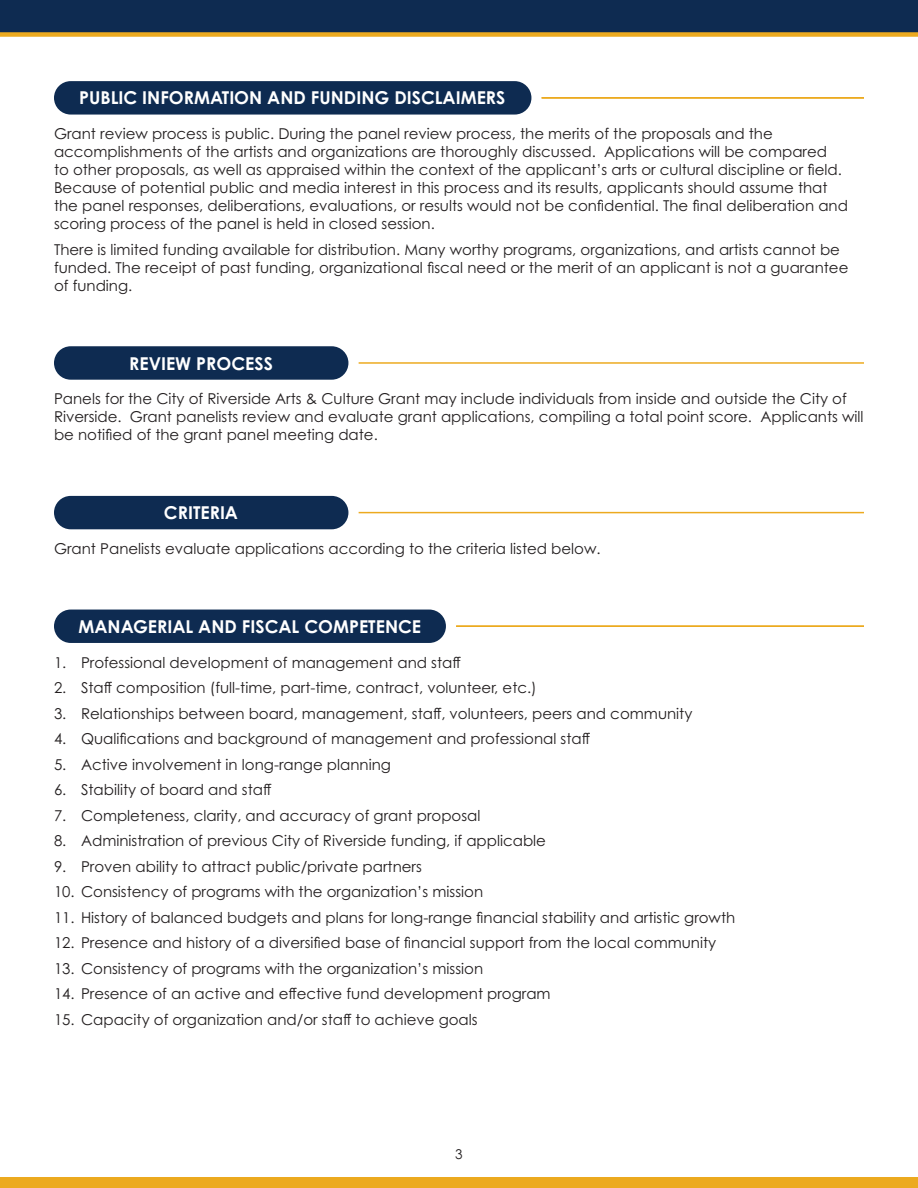
<style>
.page{position:relative;width:918px;height:1188px;background:#fff}
.page>*{position:absolute;margin:0;border:0;box-sizing:border-box;transform-origin:0 0}
.t1{font:700 17.7px "Century Gothic Pro";color:#fff}
.t2{font:15px/18px "Century Gothic Pro";color:#231f20}
.t3{font:13.5px "Century Gothic Pro";color:#231f20}
</style>
<div class="page">
<svg style="left:0;top:0;width:918px;height:37px;background:#2a3b4c"></svg>
<div style="left:0;top:1177px;width:918px;height:11px;background:#ecaa1f"></div>
<hr style="left:456px;top:626px;width:408px;height:1px;background:#ecaa1f">
<div style="left:54px;top:610px;width:392px;height:33px;background:#0e2b51;border-radius:17px"></div>
<div style="left:54px;top:496px;width:294px;height:33px;background:#0e2b51;border-radius:17px"></div>
<hr style="left:359px;top:512px;width:505px;height:1px;background:#ecaa1f">
<div style="left:54px;top:346px;width:294px;height:34px;background:#0e2b51;border-radius:17px"></div>
<hr style="left:359px;top:362px;width:505px;height:2px;background:#ecaa1f">
<hr style="left:542px;top:97px;width:322px;height:2px;background:#ecaa1f">
<div style="left:54px;top:81px;width:477px;height:34px;background:#0e2b51;border-radius:17px"></div>
<p class="t1" style="left:79px;top:87px;width:428px">PUBLIC INFORMATION AND FUNDING DISCLAIMERS</p>
<p class="t2" style="left:54px;top:125px;width:796px">Grant review process is public. During the panel review process, the merits of the proposals and the accomplishments of the artists and organizations are thoroughly discussed. Applications will be compared<br>to other proposals, as well as appraised within the context of the applicant’s arts or cultural discipline or field.<br>Because of potential public and media interest in this process and its results, applicants should assume that the panel responses, deliberations, evaluations, or results would not be confidential. The final deliberation and scoring process of the panel is held in closed session.</p>
<p class="t2" style="left:54px;top:240px;width:796px">There is limited funding available for distribution. Many worthy programs, organizations, and artists cannot be funded. The receipt of past funding, organizational fiscal need or the merit of an applicant is not a guarantee of funding.</p>
<p class="t1" style="left:129px;top:352px;width:145px">REVIEW PROCESS</p>
<p class="t2" style="left:54px;top:390px;width:811px">Panels for the City of Riverside Arts &amp; Culture Grant may include individuals from inside and outside the City of<br>Riverside. Grant panelists review and evaluate grant applications, compiling a total point score. Applicants will be notified of the grant panel meeting date.</p>
<p class="t1" style="left:164px;top:502px;width:76px">CRITERIA</p>
<p class="t2" style="left:54px;top:539px;width:548px">Grant Panelists evaluate applications according to the criteria listed below.</p>
<p class="t1" style="left:78px;top:615px;width:344px">MANAGERIAL AND FISCAL COMPETENCE</p>
<p class="t2" style="left:54px;top:653px;width:408px">1. Professional development of management and staff</p>
<p class="t2" style="left:54px;top:678px;width:484px">2. Staff composition (full-time, part-time, contract, volunteer, etc.)</p>
<p class="t2" style="left:54px;top:704px;width:640px">3. Relationships between board, management, staff, volunteers, peers and community</p>
<p class="t2" style="left:54px;top:729px;width:538px">4. Qualifications and background of management and professional staff</p>
<p class="t2" style="left:54px;top:755px;width:338px">5. Active involvement in long-range planning</p>
<p class="t2" style="left:54px;top:780px;width:219px">6. Stability of board and staff</p>
<p class="t2" style="left:54px;top:806px;width:428px">7. Completeness, clarity, and accuracy of grant proposal</p>
<p class="t2" style="left:54px;top:831px;width:493px">8. Administration of previous City of Riverside funding, if applicable</p>
<p class="t2" style="left:54px;top:857px;width:369px">9. Proven ability to attract public/private partners</p>
<p class="t2" style="left:54px;top:882px;width:431px">10. Consistency of programs with the organization’s mission</p>
<p class="t2" style="left:54px;top:908px;width:683px">11. History of balanced budgets and plans for long-range financial stability and artistic growth</p>
<p class="t2" style="left:54px;top:933px;width:664px">12. Presence and history of a diversified base of financial support from the local community</p>
<p class="t2" style="left:54px;top:959px;width:431px">13. Consistency of programs with the organization’s mission</p>
<p class="t2" style="left:54px;top:984px;width:498px">14. Presence of an active and effective fund development program</p>
<p class="t2" style="left:54px;top:1010px;width:425px">15. Capacity of organization and/or staff to achieve goals</p>
<p class="t3" style="left:455px;top:1146px;width:9px">3</p>
</div>
